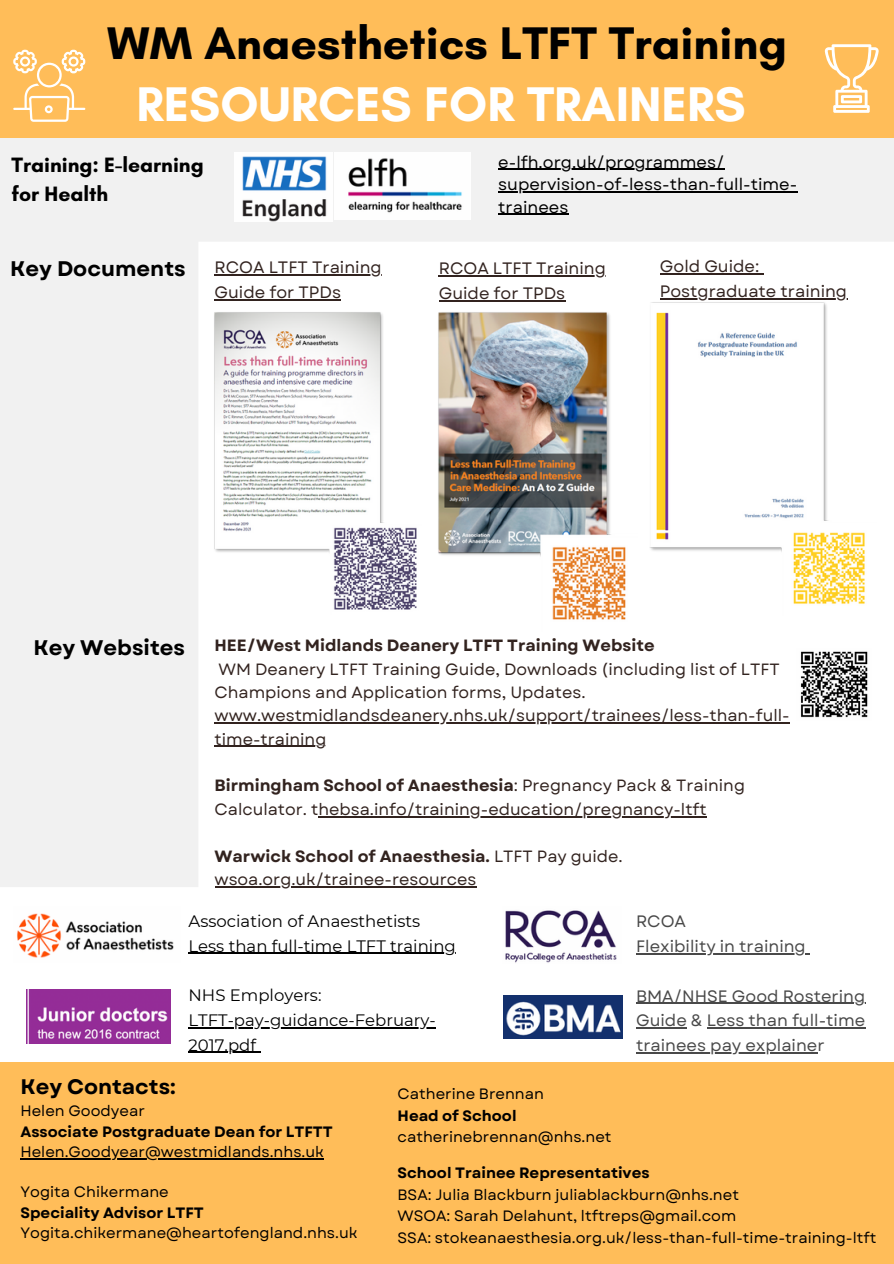
<style>
.page{position:relative;width:894px;height:1264px;background:#fff}
.page>*{position:absolute;margin:0;border:0;box-sizing:border-box;transform-origin:0 0}
.t1{font:700 49.5px "Glacial Indifference";color:#fff}
.t2{font:700 46.5px "Glacial Indifference";color:#000}
.t3{font:700 21.15px/29.2px "Glacial Indifference";color:#000}
.t4{font:700 21.15px "Garet";color:#000}
.t5{font:700 21px "Garet";color:#000}
.t6{font:16.5px/24.8px "Montserrat";color:#000}
.t7{font:16.5px/24.8px "Garet";color:#494949;text-align:justify}
.t8{font:16.5px/24.8px "Garet";color:#32231f}
.t9{font:16.5px/22.5px "Garet";color:#000}
.t10{font:16.35px/23.4px "Garet";color:#32231f}
.t11{font:700 16.35px "Garet";color:#32231f}
.t12{font:15px "Garet";color:#000}
.t13{font:700 15px "Garet";color:#000}
.s1{font-weight:700}
</style>
<div class="page">
<div style="left:198px;top:138px;width:695px;height:104px;background:#f1f1f1"></div>
<div style="left:0;top:0;width:198px;height:887px;background:#f1f1f1"></div>
<div style="left:0;top:0;width:893px;height:138px;background:#ffbd59"></div>
<div style="left:0;top:1062px;width:893px;height:201px;background:#ffbd59"></div>
<svg style="left:824px;top:44px;width:54px;height:69px"></svg>
<svg style="left:13px;top:50px;width:72px;height:72px"></svg>
<img style="left:438px;top:312px;width:188px;height:308px">
<img style="left:214px;top:312px;width:203px;height:298px">
<img style="left:650px;top:302px;width:215px;height:302px">
<img style="left:801px;top:651px;width:67px;height:67px">
<hr style="left:498px;top:169px;width:226px;height:1px;background:#000">
<hr style="left:498px;top:191px;width:299px;height:1px;background:#000">
<hr style="left:498px;top:214px;width:70px;height:1px;background:#000">
<hr style="left:214px;top:722px;width:575px;height:1px;background:#32231f">
<hr style="left:214px;top:745px;width:112px;height:2px;background:#32231f">
<hr style="left:318px;top:816px;width:388px;height:1px;background:#32231f">
<hr style="left:214px;top:886px;width:262px;height:1px;background:#32231f">
<hr style="left:214px;top:274px;width:167px;height:1px;background:#32231f">
<hr style="left:214px;top:299px;width:127px;height:1px;background:#32231f">
<hr style="left:438px;top:275px;width:167px;height:1px;background:#32231f">
<hr style="left:438px;top:300px;width:127px;height:1px;background:#32231f">
<hr style="left:659px;top:273px;width:100px;height:2px;background:#32231f">
<hr style="left:659px;top:298px;width:187px;height:1px;background:#32231f">
<img style="left:17px;top:913px;width:157px;height:45px">
<img style="left:505px;top:910px;width:112px;height:53px">
<img style="left:26px;top:989px;width:144px;height:54px">
<img style="left:503px;top:995px;width:119px;height:43px">
<hr style="left:188px;top:952px;width:267px;height:1px;background:#000">
<hr style="left:188px;top:1026px;width:247px;height:2px;background:#000">
<hr style="left:188px;top:1051px;width:68px;height:1px;background:#000">
<hr style="left:636px;top:953px;width:169px;height:1px;background:#494949">
<hr style="left:636px;top:1002px;width:228px;height:1px;background:#494949">
<hr style="left:636px;top:1027px;width:50px;height:1px;background:#494949">
<hr style="left:706px;top:1027px;width:159px;height:1px;background:#494949">
<hr style="left:636px;top:1052px;width:181px;height:1px;background:#494949">
<hr style="left:20px;top:1157px;width:304px;height:2px;background:#000">
<img style="left:334px;top:152px;width:136px;height:68px">
<img style="left:234px;top:152px;width:98px;height:69px">
<p class="t2" style="left:107px;top:15px;width:681px">WM Anaesthetics LTFT Training</p>
<p class="t1" style="left:136px;top:74px;width:610px">RESOURCES FOR TRAINERS</p>
<p class="t3" style="left:11px;top:150px;width:194px">Training: E-learning for Health</p>
<p class="t4" style="left:10px;top:253px;width:177px">Key Documents</p>
<p class="t8" style="left:214px;top:255px;width:168px">RCOA LTFT Training<br>Guide for TPDs</p>
<p class="t9" style="left:498px;top:151px;width:228px">e-lfh.org.uk/programmes/</p>
<p class="t9" style="left:498px;top:173px;width:300px">supervision-of-less-than-full-time&shy;trainees</p>
<p class="t8" style="left:438px;top:256px;width:168px">RCOA LTFT Training<br>Guide for TPDs</p>
<p class="t8" style="left:659px;top:254px;width:101px">Gold Guide:</p>
<p class="t8" style="left:659px;top:279px;width:189px">Postgraduate training</p>
<p class="t4" style="left:33px;top:632px;width:153px">Key Websites</p>
<p class="t11" style="left:214px;top:633px;width:441px">HEE/West Midlands Deanery LTFT Training Website</p>
<p class="t10" style="left:214px;top:657px;width:576px">WM Deanery LTFT Training Guide, Downloads (including list of LTFT Champions and Application forms, Updates. www.westmidlandsdeanery.nhs.uk/support/trainees/less-than-full&shy;time-training</p>
<p class="t10" style="left:214px;top:774px;width:531px"><span class="s1">Birmingham School of Anaesthesia</span>: Pregnancy Pack &amp; Training<br>Calculator. thebsa.info/training-education/pregnancy-ltft</p>
<p class="t10" style="left:214px;top:844px;width:409px"><span class="s1">Warwick School of Anaesthesia.</span> LTFT Pay guide. wsoa.org.uk/trainee-resources</p>
<p class="t6" style="left:188px;top:908px;width:233px">Association of Anaesthetists</p>
<p class="t6" style="left:188px;top:933px;width:269px">Less than full-time LTFT training</p>
<p class="t6" style="left:188px;top:982px;width:134px">NHS Employers:</p>
<p class="t6" style="left:188px;top:1007px;width:249px">LTFT-pay-guidance-February-<br>2017.pdf</p>
<p class="t7" style="left:636px;top:909px;width:51px">RCOA</p>
<p class="t7" style="left:636px;top:934px;width:171px">Flexibility in training</p>
<p class="t7" style="left:636px;top:983px;width:231px">BMA/NHSE Good Rostering Guide &amp; Less than full-time trainees pay explainer</p>
<p class="t5" style="left:20px;top:1071px;width:157px">Key Contacts:</p>
<p class="t12" style="left:20px;top:1100px;width:126px">Helen Goodyear</p>
<p class="t13" style="left:20px;top:1120px;width:314px">Associate Postgraduate Dean for LTFTT</p>
<p class="t12" style="left:20px;top:1140px;width:305px">Helen.Goodyear@westmidlands.nhs.uk</p>
<p class="t12" style="left:20px;top:1181px;width:150px">Yogita Chikermane</p>
<p class="t13" style="left:20px;top:1201px;width:185px">Speciality Advisor LTFT</p>
<p class="t12" style="left:20px;top:1221px;width:338px">Yogita.chikermane@heartofengland.nhs.uk</p>
<p class="t12" style="left:397px;top:1082px;width:148px">Catherine Brennan</p>
<p class="t13" style="left:397px;top:1104px;width:120px">Head of School</p>
<p class="t12" style="left:397px;top:1126px;width:215px">catherinebrennan@nhs.net</p>
<p class="t13" style="left:397px;top:1161px;width:253px">School Trainee Representatives</p>
<p class="t12" style="left:397px;top:1183px;width:343px">BSA: Julia Blackburn juliablackburn@nhs.net</p>
<p class="t12" style="left:397px;top:1205px;width:340px">WSOA: Sarah Delahunt, ltftreps@gmail.com</p>
<p class="t12" style="left:397px;top:1226px;width:480px">SSA: stokeanaesthesia.org.uk/less-than-full-time-training-ltft</p>
</div>
